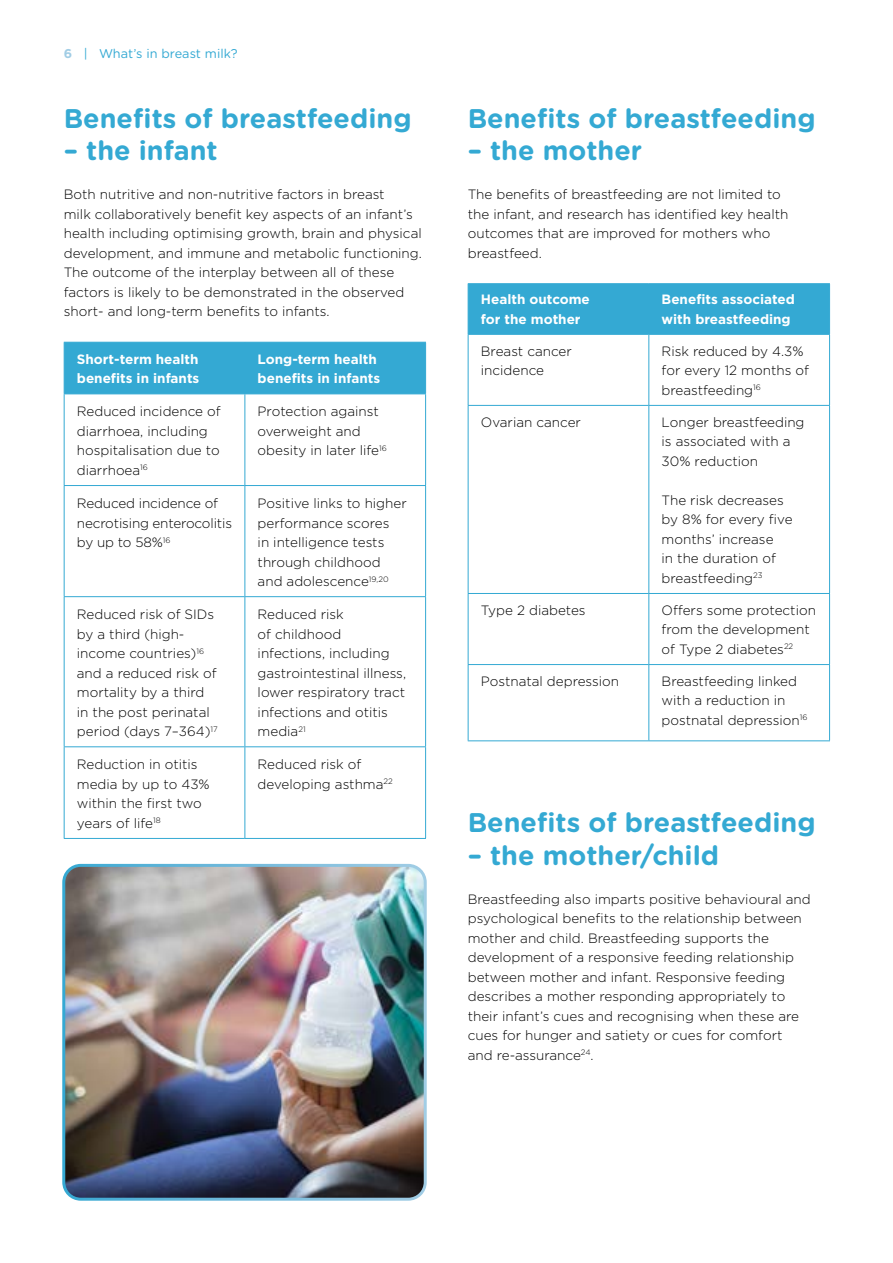
<style>
.page{position:relative;width:893px;height:1263px;background:#fff}
.page>*{position:absolute;margin:0;border:0;box-sizing:border-box;transform-origin:0 0}
.t1{font:700 27px "Gotham Rounded";color:#34a9d3}
.t2{font:300 13.5px/19.5px "Gotham";color:#000}
.t3{font:700 13.5px/19.5px "Gotham";color:#fff}
.t4{font:12.75px "Gotham Rounded";color:#34a9d3}
.s1{font-family:"Gotham";font-weight:700;color:#a1cde5}
</style>
<div class="page">
<div style="left:65px;top:343px;width:360px;height:50px;background:#34a9d3"></div>
<hr style="left:64px;top:342px;width:181px;height:1px;background:#34a9d3">
<hr style="left:64px;top:343px;width:1px;height:50px;background:#34a9d3">
<hr style="left:245px;top:342px;width:181px;height:1px;background:#34a9d3">
<hr style="left:244px;top:343px;width:1px;height:50px;background:#34a9d3">
<hr style="left:425px;top:343px;width:1px;height:50px;background:#34a9d3">
<hr style="left:64px;top:393px;width:181px;height:1px;background:#34a9d3">
<hr style="left:64px;top:394px;width:1px;height:91px;background:#34a9d3">
<hr style="left:245px;top:393px;width:181px;height:1px;background:#34a9d3">
<hr style="left:244px;top:394px;width:1px;height:91px;background:#34a9d3">
<hr style="left:425px;top:394px;width:1px;height:91px;background:#34a9d3">
<hr style="left:64px;top:485px;width:181px;height:1px;background:#34a9d3">
<hr style="left:64px;top:486px;width:1px;height:110px;background:#34a9d3">
<hr style="left:245px;top:485px;width:181px;height:1px;background:#34a9d3">
<hr style="left:244px;top:486px;width:1px;height:110px;background:#34a9d3">
<hr style="left:425px;top:486px;width:1px;height:110px;background:#34a9d3">
<hr style="left:64px;top:596px;width:181px;height:1px;background:#34a9d3">
<hr style="left:64px;top:597px;width:1px;height:149px;background:#34a9d3">
<hr style="left:245px;top:596px;width:181px;height:1px;background:#34a9d3">
<hr style="left:244px;top:597px;width:1px;height:149px;background:#34a9d3">
<hr style="left:425px;top:597px;width:1px;height:149px;background:#34a9d3">
<hr style="left:64px;top:746px;width:181px;height:1px;background:#34a9d3">
<hr style="left:64px;top:747px;width:1px;height:91px;background:#34a9d3">
<hr style="left:245px;top:746px;width:181px;height:1px;background:#34a9d3">
<hr style="left:244px;top:747px;width:1px;height:91px;background:#34a9d3">
<hr style="left:425px;top:747px;width:1px;height:91px;background:#34a9d3">
<hr style="left:64px;top:838px;width:181px;height:1px;background:#34a9d3">
<hr style="left:245px;top:838px;width:181px;height:1px;background:#34a9d3">
<div style="left:469px;top:284px;width:360px;height:50px;background:#34a9d3"></div>
<hr style="left:468px;top:283px;width:181px;height:1px;background:#34a9d3">
<hr style="left:468px;top:284px;width:1px;height:50px;background:#34a9d3">
<hr style="left:649px;top:283px;width:181px;height:1px;background:#34a9d3">
<hr style="left:648px;top:284px;width:1px;height:50px;background:#34a9d3">
<hr style="left:829px;top:284px;width:1px;height:50px;background:#34a9d3">
<hr style="left:468px;top:334px;width:181px;height:1px;background:#34a9d3">
<hr style="left:468px;top:335px;width:1px;height:70px;background:#34a9d3">
<hr style="left:649px;top:334px;width:181px;height:1px;background:#34a9d3">
<hr style="left:648px;top:335px;width:1px;height:70px;background:#34a9d3">
<hr style="left:829px;top:335px;width:1px;height:70px;background:#34a9d3">
<hr style="left:468px;top:405px;width:181px;height:1px;background:#34a9d3">
<hr style="left:468px;top:406px;width:1px;height:187px;background:#34a9d3">
<hr style="left:649px;top:405px;width:181px;height:1px;background:#34a9d3">
<hr style="left:648px;top:406px;width:1px;height:187px;background:#34a9d3">
<hr style="left:829px;top:406px;width:1px;height:187px;background:#34a9d3">
<hr style="left:468px;top:593px;width:181px;height:1px;background:#34a9d3">
<hr style="left:468px;top:594px;width:1px;height:70px;background:#34a9d3">
<hr style="left:649px;top:593px;width:181px;height:1px;background:#34a9d3">
<hr style="left:648px;top:594px;width:1px;height:70px;background:#34a9d3">
<hr style="left:829px;top:594px;width:1px;height:70px;background:#34a9d3">
<hr style="left:468px;top:664px;width:181px;height:1px;background:#34a9d3">
<hr style="left:468px;top:665px;width:1px;height:75px;background:#34a9d3">
<hr style="left:649px;top:664px;width:181px;height:1px;background:#34a9d3">
<hr style="left:648px;top:665px;width:1px;height:75px;background:#34a9d3">
<hr style="left:829px;top:665px;width:1px;height:75px;background:#34a9d3">
<hr style="left:468px;top:740px;width:181px;height:1px;background:#34a9d3">
<hr style="left:649px;top:740px;width:181px;height:1px;background:#34a9d3">
<img style="left:66px;top:868px;width:357px;height:329px">
<div style="left:62px;top:864px;width:365px;height:337px;border:3px solid #fff;border-radius:17px"></div>
<p class="t4" style="left:64px;top:45px;width:176px"><span class="s1">6</span> | What’s in breast milk?</p>
<h1 class="t1" style="left:64px;top:99px;width:349px">Benefits of breastfeeding</h1>
<h1 class="t1" style="left:64px;top:131px;width:155px">– the infant</h1>
<p class="t2" style="left:64px;top:184px;width:360px">Both nutritive and non-nutritive factors in breast<br>milk collaboratively benefit key aspects of an infant’s health including optimising growth, brain and physical development, and immune and metabolic functioning.<br>The outcome of the interplay between all of these factors is likely to be demonstrated in the observed short- and long-term benefits to infants.</p>
<p class="t3" style="left:77px;top:349px;width:124px">Short-term health benefits in infants</p>
<p class="t3" style="left:258px;top:349px;width:124px">Long-term health benefits in infants</p>
<p class="t2" style="left:77px;top:401px;width:145px">Reduced incidence of diarrhoea, including hospitalisation due to diarrhoea<sup>16</sup></p>
<p class="t2" style="left:258px;top:401px;width:131px">Protection against overweight and obesity in later life<sup>16</sup></p>
<p class="t2" style="left:77px;top:493px;width:157px">Reduced incidence of necrotising enterocolitis by up to 58%<sup>16</sup></p>
<p class="t2" style="left:258px;top:493px;width:151px">Positive links to higher performance scores<br>in intelligence tests through childhood and adolescence<sup>19,20</sup></p>
<p class="t2" style="left:77px;top:604px;width:142px">Reduced risk of SIDs by a third (high&shy;income countries)<sup>16 </sup>and a reduced risk of mortality by a third in the post perinatal period (days 7–364)<sup>17</sup></p>
<p class="t2" style="left:258px;top:604px;width:150px">Reduced risk<br>of childhood infections, including gastrointestinal illness, lower respiratory tract infections and otitis media<sup>21</sup></p>
<p class="t2" style="left:77px;top:754px;width:134px">Reduction in otitis media by up to 43% within the first two years of life<sup>18</sup></p>
<p class="t2" style="left:258px;top:754px;width:137px">Reduced risk of developing asthma<sup>22</sup></p>
<h1 class="t1" style="left:468px;top:99px;width:349px">Benefits of breastfeeding</h1>
<h1 class="t1" style="left:468px;top:131px;width:176px">– the mother</h1>
<p class="t2" style="left:468px;top:184px;width:322px">The benefits of breastfeeding are not limited to the infant, and research has identified key health outcomes that are improved for mothers who breastfeed.</p>
<p class="t3" style="left:481px;top:289px;width:111px">Health outcome for the mother</p>
<p class="t3" style="left:662px;top:289px;width:135px">Benefits associated with breastfeeding</p>
<p class="t2" style="left:481px;top:341px;width:92px">Breast cancer incidence</p>
<p class="t2" style="left:662px;top:341px;width:149px">Risk reduced by 4.3% for every 12 months of breastfeeding<sup>16</sup></p>
<p class="t2" style="left:481px;top:412px;width:102px">Ovarian cancer</p>
<p class="t2" style="left:662px;top:412px;width:144px">Longer breastfeeding is associated with a<br>30% reduction</p>
<p class="t2" style="left:662px;top:490px;width:132px">The risk decreases by 8% for every five months’ increase<br>in the duration of breastfeeding<sup>23</sup></p>
<p class="t2" style="left:481px;top:600px;width:106px">Type 2 diabetes</p>
<p class="t2" style="left:662px;top:600px;width:156px">Offers some protection from the development of Type 2 diabetes<sup>22</sup></p>
<p class="t2" style="left:481px;top:671px;width:140px">Postnatal depression</p>
<p class="t2" style="left:662px;top:671px;width:147px">Breastfeeding linked with a reduction in postnatal depression<sup>16</sup></p>
<h1 class="t1" style="left:468px;top:803px;width:349px">Benefits of breastfeeding</h1>
<h1 class="t1" style="left:468px;top:835px;width:253px">– the mother/child</h1>
<p class="t2" style="left:468px;top:889px;width:344px">Breastfeeding also imparts positive behavioural and psychological benefits to the relationship between mother and child. Breastfeeding supports the development of a responsive feeding relationship between mother and infant. Responsive feeding describes a mother responding appropriately to their infant’s cues and recognising when these are cues for hunger and satiety or cues for comfort and re-assurance<sup>24</sup>.</p>
</div>
